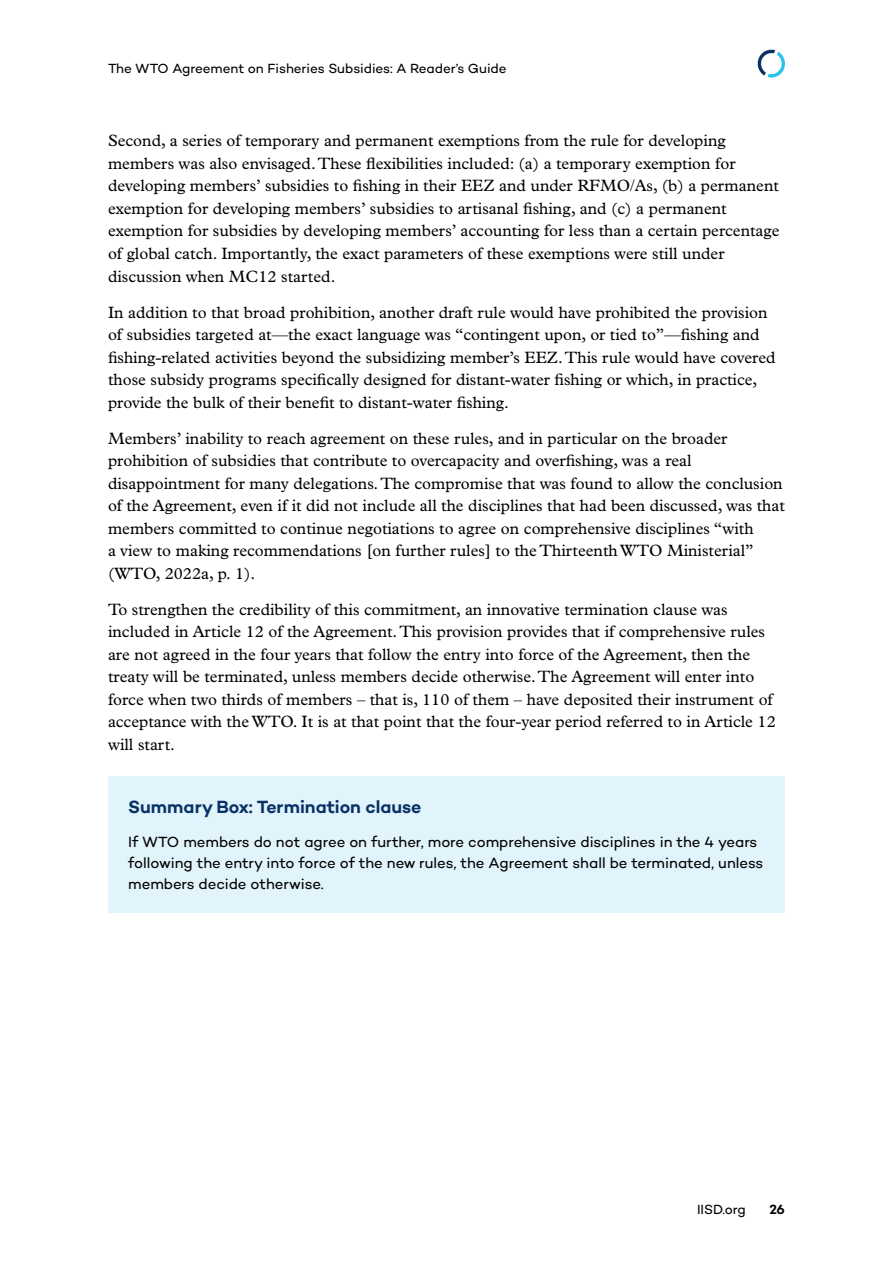
<style>
.page{position:relative;width:893px;height:1263px;background:#fff}
.page>*{position:absolute;margin:0;border:0;box-sizing:border-box;transform-origin:0 0}
.t1{font:600 18px "Campton";letter-spacing:-.005em;color:#093266}
.t2{font:16.5px/22.5px "Plantin MT Pro";color:#000}
.Paragraph_Last__end{font:15px/21px "Campton";letter-spacing:-.005em;color:#000}
.t3{font:13.5px "Campton";letter-spacing:-.005em;color:#000}
.t4{font:600 13.5px "Campton";color:#000}
</style>
<div class="page">
<svg style="left:757px;top:49px;width:28px;height:29px"></svg>
<div style="left:108px;top:776px;width:677px;height:61px;background:#e2f4fb"></div>
<div style="left:108px;top:813px;width:677px;height:100px;background:#e2f4fb"></div>
<p class="t3" style="left:108px;top:60px;width:400px">The WTO Agreement on Fisheries Subsidies: A Reader’s Guide</p>
<p class="t2" style="left:108px;top:130px;width:673px">Second, a series of temporary and permanent exemptions from the rule for developing members was also envisaged. These flexibilities included: (a) a temporary exemption for developing members’ subsidies to fishing in their EEZ and under RFMO/As, (b) a permanent exemption for developing members’ subsidies to artisanal fishing, and (c) a permanent exemption for subsidies by developing members’ accounting for less than a certain percentage of global catch. Importantly, the exact parameters of these exemptions were still under discussion when MC12 started.</p>
<p class="t2" style="left:108px;top:301px;width:669px">In addition to that broad prohibition, another draft rule would have prohibited the provision of subsidies targeted at—the exact language was “contingent upon, or tied to”—fishing and fishing-related activities beyond the subsidizing member’s EEZ. This rule would have covered those subsidy programs specifically designed for distant-water fishing or which, in practice, provide the bulk of their benefit to distant-water fishing.</p>
<p class="t2" style="left:108px;top:427px;width:678px">Members’ inability to reach agreement on these rules, and in particular on the broader prohibition of subsidies that contribute to overcapacity and overfishing, was a real disappointment for many delegations. The compromise that was found to allow the conclusion of the Agreement, even if it did not include all the disciplines that had been discussed, was that members committed to continue negotiations to agree on comprehensive disciplines “with<br>a view to making recommendations [on further rules] to the Thirteenth WTO Ministerial” (WTO, 2022a, p. 1).</p>
<p class="t2" style="left:108px;top:598px;width:669px">To strengthen the credibility of this commitment, an innovative termination clause was included in Article 12 of the Agreement. This provision provides that if comprehensive rules are not agreed in the four years that follow the entry into force of the Agreement, then the treaty will be terminated, unless members decide otherwise. The Agreement will enter into force when two thirds of members – that is, 110 of them – have deposited their instrument of acceptance with the WTO. It is at that point that the four-year period referred to in Article 12 will start.</p>
<h1 class="t1" style="left:128px;top:795px;width:295px">Summary Box: Termination clause</h1>
<p class="Paragraph_Last__end" style="left:128px;top:831px;width:637px">If WTO members do not agree on further, more comprehensive disciplines in the 4 years following the entry into force of the new rules, the Agreement shall be terminated, unless members decide otherwise.</p>
<p class="t3" style="left:697px;top:1201px;width:50px">IISD.org</p>
<p class="t4" style="left:769px;top:1201px;width:17px">26</p>
</div>
